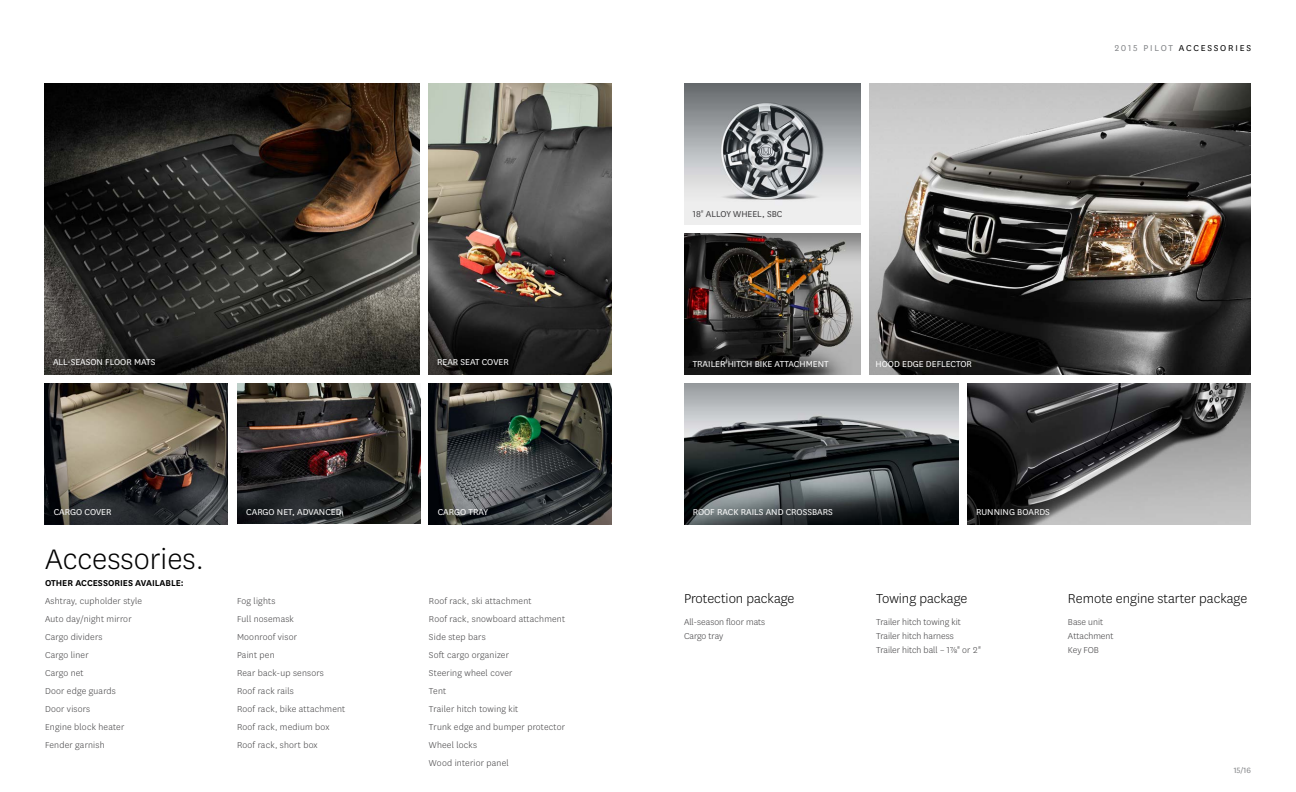
<style>
.page{position:relative;width:1296px;height:792px;background:#fff}
.page>*{position:absolute;margin:0;border:0;box-sizing:border-box;transform-origin:0 0}
.t1{font:300 33px "National";color:#000}
.t2{font:300 15px "National";color:#000}
.t3{font:300 10px/18px "National";letter-spacing:.02em;color:#414042}
.t4{font:10px "National";color:#fff}
.t5{font:300 10px/14px "National";color:#414042}
.t6{font:600 10px "National";color:#000}
.t7{font:10px "National";letter-spacing:.18em;color:#000}
.t8{font:10px "National";color:#414042}
.t9{font:9px "National";color:#808285}
.s1{color:#808285}
.s2{font-weight:300}
</style>
<div class="page">
<img style="left:684px;top:83px;width:176px;height:141px">
<img style="left:45px;top:83px;width:375px;height:291px">
<img style="left:684px;top:233px;width:176px;height:141px">
<img style="left:869px;top:83px;width:382px;height:291px">
<img style="left:429px;top:83px;width:183px;height:291px">
<div style="left:430px;top:351px;width:86px;height:22px;background:#000;opacity:.5"></div>
<img style="left:237px;top:383px;width:183px;height:141px">
<img style="left:429px;top:383px;width:183px;height:141px">
<img style="left:45px;top:383px;width:183px;height:141px">
<img style="left:684px;top:383px;width:275px;height:141px">
<img style="left:968px;top:383px;width:283px;height:141px">
<p class="t7" style="left:1115px;top:41px;width:138px"><span class="s1">2015 PILOT</span> ACCESSORIES</p>
<p class="t8" style="left:693px;top:208px;width:91px">18<span class="s2">"</span> ALLOY WHEEL, SBC</p>
<p class="t4" style="left:53px;top:356px;width:104px">ALL-SEASON FLOOR MATS</p>
<p class="t4" style="left:437px;top:356px;width:73px">REAR SEAT COVER</p>
<p class="t4" style="left:693px;top:357px;width:137px">TRAILER HITCH BIKE ATTACHMENT</p>
<p class="t4" style="left:876px;top:358px;width:98px">HOOD EDGE DEFLECTOR</p>
<p class="t4" style="left:54px;top:505px;width:59px">CARGO COVER</p>
<h1 class="t1" style="left:45px;top:538px;width:160px">Accessories.</h1>
<p class="t4" style="left:246px;top:505px;width:97px">CARGO NET, ADVANCED</p>
<p class="t4" style="left:438px;top:505px;width:52px">CARGO TRAY</p>
<p class="t4" style="left:693px;top:506px;width:141px">ROOF RACK RAILS AND CROSSBARS</p>
<p class="t4" style="left:976px;top:506px;width:75px">RUNNING BOARDS</p>
<p class="t6" style="left:45px;top:576px;width:140px">OTHER ACCESSORIES AVAILABLE:</p>
<p class="t3" style="left:45px;top:592px;width:99px">Ashtray, cupholder style<br>Auto day/night mirror<br>Cargo dividers<br>Cargo liner<br>Cargo net<br>Door edge guards<br>Door visors<br>Engine block heater<br>Fender garnish</p>
<p class="t3" style="left:237px;top:592px;width:110px">Fog lights<br>Full nosemask<br>Moonroof visor<br>Paint pen<br>Rear back-up sensors<br>Roof rack rails<br>Roof rack, bike attachment<br>Roof rack, medium box<br>Roof rack, short box</p>
<p class="t3" style="left:429px;top:592px;width:138px">Roof rack, ski attachment<br>Roof rack, snowboard attachment<br>Side step bars<br>Soft cargo organizer<br>Steering wheel cover<br>Tent<br>Trailer hitch towing kit<br>Trunk edge and bumper protector<br>Wheel locks<br>Wood interior panel</p>
<h2 class="t2" style="left:684px;top:589px;width:112px">Protection package</h2>
<p class="t5" style="left:684px;top:615px;width:83px">All-season floor mats<br>Cargo tray</p>
<h2 class="t2" style="left:876px;top:589px;width:93px">Towing package</h2>
<p class="t5" style="left:876px;top:615px;width:106px">Trailer hitch towing kit<br>Trailer hitch harness<br>Trailer hitch ball – 1⅞" or 2"</p>
<h2 class="t2" style="left:1068px;top:589px;width:181px">Remote engine starter package</h2>
<p class="t5" style="left:1068px;top:615px;width:47px">Base unit<br>Attachment<br>Key FOB</p>
<p class="t9" style="left:1234px;top:764px;width:19px">15/16</p>
</div>
